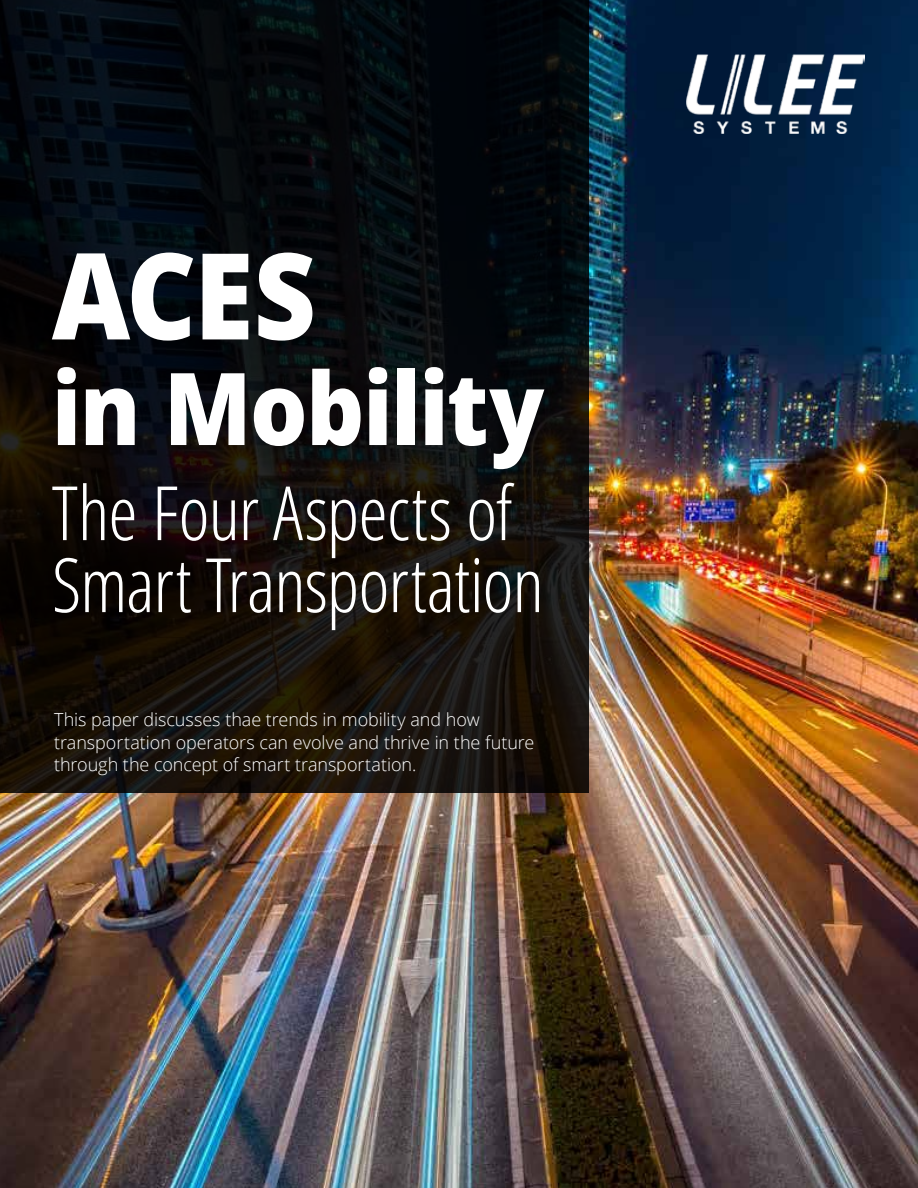
<style>
.page{position:relative;width:918px;height:1188px;background:#fff}
.page>*{position:absolute;margin:0;border:0;box-sizing:border-box;transform-origin:0 0}
.t1{font:800 120px "Open Sans";color:#fff;scale:.9 1}
.t2{font:800 100.5px "Open Sans";letter-spacing:-.015em;color:#fff;scale:.9 1}
.t3{font:300 condensed 75px/72px "Open Sans";letter-spacing:-.015em;color:#fff}
.t4{font:300 18px/22.5px "Open Sans";letter-spacing:-.005em;color:#fff}
</style>
<div class="page">
<img style="left:0;top:0;width:918px;height:1188px">
<svg style="left:0;top:0;width:589px;height:793px;background:#0c0c0c"></svg>
<img style="left:687px;top:54px;width:177px;height:80px">
<h1 class="t1" style="left:52px;top:205px;width:295px">ACES</h1>
<h2 class="t2" style="left:52px;top:332px;width:549px">in Mobility</h2>
<h3 class="t3" style="left:52px;top:474px;width:494px">The Four Aspects of<br>Smart Transportation</h3>
<p class="t4" style="left:54px;top:708px;width:482px">This paper discusses thae trends in mobility and how transportation operators can evolve and thrive in the future through the concept of smart transportation.</p>
</div>
